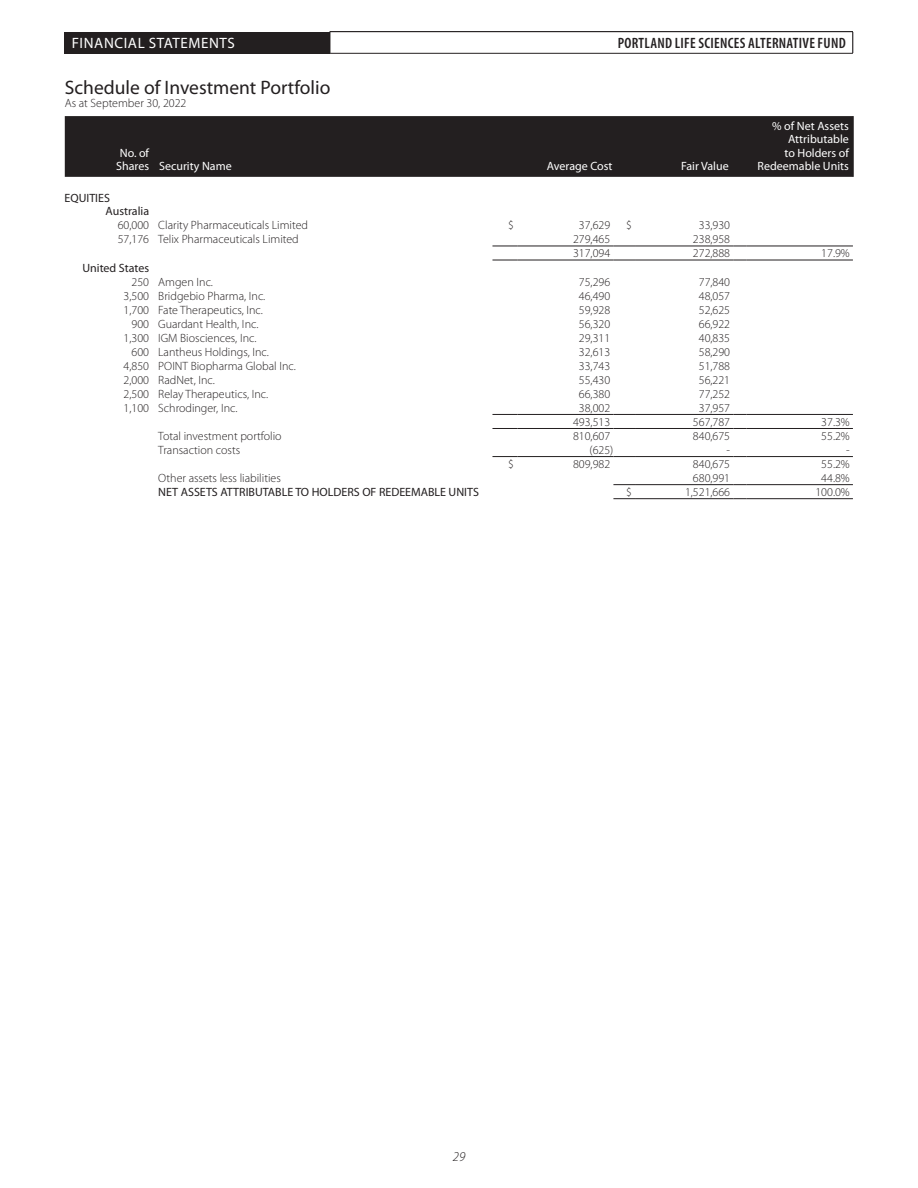
<style>
.page{position:relative;width:918px;height:1188px;background:#fff}
.page>*{position:absolute;margin:0;border:0;box-sizing:border-box;transform-origin:0 0}
.SECTION_HEADS{font:19.5px "Myriad Pro";color:#231f20}
.MRFP_FUND_NAME{font:600 condensed 15px "Myriad Pro";letter-spacing:.02em;color:#231f20}
.MRFP_Master_Page{font:15px "Myriad Pro";letter-spacing:.04em;color:#fff}
.t1{font:italic 300 13.5px "Myriad Pro";color:#231f20}
.TABLE_BODY_Right_A{font:300 12px "Myriad Pro";color:#231f20}
.TABLE_BODY_Left_Al{font:300 12px "Myriad Pro";color:#231f20}
.TABLE_SUBHEADS_Rev{font:12px/13.5px "Myriad Pro";color:#fff;text-align:center}
.TABLE_BODY_Left_Se{font:12px "Myriad Pro";color:#231f20}
.TABLE_BODY_Right_A-2{font:12px "Myriad Pro";color:#231f20}
.SECTION_HEADS-2{font:300 12px "Myriad Pro";color:#231f20}
.TABLE_BODY_Negativ{font:300 12px "Myriad Pro";color:#231f20}
</style>
<div class="page">
<div style="left:65px;top:32px;width:265px;height:21px;background:#231f20"></div>
<hr style="left:330px;top:31px;width:523px;height:1px;background:#231f20">
<svg style="left:330px;top:32px;width:1px;height:21px"></svg>
<svg style="left:852px;top:32px;width:1px;height:21px"></svg>
<hr style="left:330px;top:53px;width:523px;height:1px;background:#231f20">
<svg style="left:492px;top:456px;width:25px;height:1px"></svg>
<hr style="left:517px;top:456px;width:96px;height:1px;background:#231f20">
<svg style="left:613px;top:456px;width:22px;height:1px"></svg>
<hr style="left:635px;top:456px;width:98px;height:1px;background:#231f20">
<svg style="left:733px;top:456px;width:13px;height:1px"></svg>
<hr style="left:746px;top:456px;width:107px;height:1px;background:#231f20">
<svg style="left:613px;top:484px;width:22px;height:1px"></svg>
<hr style="left:635px;top:484px;width:98px;height:1px;background:#231f20">
<svg style="left:733px;top:484px;width:13px;height:1px"></svg>
<hr style="left:746px;top:484px;width:107px;height:1px;background:#231f20">
<svg style="left:613px;top:498px;width:22px;height:1px"></svg>
<hr style="left:635px;top:498px;width:98px;height:1px;background:#231f20">
<svg style="left:733px;top:498px;width:13px;height:1px"></svg>
<hr style="left:746px;top:498px;width:107px;height:1px;background:#231f20">
<svg style="left:492px;top:414px;width:25px;height:1px"></svg>
<hr style="left:517px;top:414px;width:96px;height:1px;background:#231f20">
<svg style="left:613px;top:414px;width:22px;height:1px"></svg>
<hr style="left:635px;top:414px;width:98px;height:1px;background:#231f20">
<svg style="left:733px;top:414px;width:13px;height:1px"></svg>
<hr style="left:746px;top:414px;width:107px;height:1px;background:#231f20">
<svg style="left:492px;top:428px;width:25px;height:1px"></svg>
<hr style="left:517px;top:428px;width:96px;height:1px;background:#231f20">
<svg style="left:613px;top:428px;width:22px;height:1px"></svg>
<hr style="left:635px;top:428px;width:98px;height:1px;background:#231f20">
<svg style="left:733px;top:428px;width:13px;height:1px"></svg>
<hr style="left:746px;top:428px;width:107px;height:1px;background:#231f20">
<svg style="left:492px;top:246px;width:25px;height:1px"></svg>
<hr style="left:517px;top:246px;width:96px;height:1px;background:#231f20">
<svg style="left:613px;top:246px;width:22px;height:1px"></svg>
<hr style="left:635px;top:246px;width:98px;height:1px;background:#231f20">
<svg style="left:733px;top:246px;width:13px;height:1px"></svg>
<hr style="left:746px;top:246px;width:107px;height:1px;background:#231f20">
<svg style="left:492px;top:260px;width:25px;height:1px"></svg>
<hr style="left:517px;top:260px;width:96px;height:1px;background:#231f20">
<svg style="left:613px;top:260px;width:22px;height:1px"></svg>
<hr style="left:635px;top:260px;width:98px;height:1px;background:#231f20">
<svg style="left:733px;top:260px;width:13px;height:1px"></svg>
<hr style="left:746px;top:260px;width:107px;height:1px;background:#231f20">
<div style="left:65px;top:116px;width:788px;height:61px;background:#231f20"></div>
<hr style="left:853px;top:116px;width:1px;height:61px;background:#231f20">
<p class="MRFP_Master_Page" style="left:72px;top:34px;width:165px">FINANCIAL STATEMENTS</p>
<p class="MRFP_FUND_NAME" style="left:618px;top:34px;width:193px">PORTLAND LIFE SCIENCES ALTERNATIV</p>
<p class="MRFP_FUND_NAME" style="left:698px;top:34px;width:150px">PORTLAND ADVANTAGE FUND</p>
<p class="SECTION_HEADS" style="left:65px;top:75px;width:267px">Schedule of Investment Portfolio</p>
<p class="SECTION_HEADS-2" style="left:65px;top:96px;width:123px">As at September 30, 2022</p>
<p class="TABLE_SUBHEADS_Rev" style="left:116px;top:146px;width:34px">No. of<br>Shares</p>
<p class="TABLE_SUBHEADS_Rev" style="left:159px;top:159px;width:74px">Security Name</p>
<p class="TABLE_SUBHEADS_Rev" style="left:547px;top:159px;width:67px">Average Cost</p>
<p class="TABLE_SUBHEADS_Rev" style="left:681px;top:159px;width:49px">Fair Value</p>
<p class="TABLE_SUBHEADS_Rev" style="left:772px;top:119px;width:78px">% of Net Assets</p>
<p class="TABLE_SUBHEADS_Rev" style="left:758px;top:132px;width:93px;text-align:right">Attributable<br>to Holders of<br>Redeemable Units</p>
<p class="TABLE_BODY_Left_Se" style="left:65px;top:190px;width:47px">EQUITIES</p>
<p class="TABLE_BODY_Right_A-2" style="left:106px;top:204px;width:45px">Australia</p>
<p class="TABLE_BODY_Right_A" style="left:118px;top:218px;width:33px">60,000</p>
<p class="TABLE_BODY_Left_Al" style="left:158px;top:218px;width:151px">Clarity Pharmaceuticals Limited</p>
<p class="TABLE_BODY_Right_A" style="left:508px;top:218px;width:7px">$</p>
<p class="TABLE_BODY_Right_A" style="left:579px;top:218px;width:33px">37,629</p>
<p class="TABLE_BODY_Right_A" style="left:626px;top:218px;width:7px">$</p>
<p class="TABLE_BODY_Right_A" style="left:699px;top:218px;width:33px">33,930</p>
<p class="TABLE_BODY_Right_A" style="left:118px;top:232px;width:33px">57,176</p>
<p class="TABLE_BODY_Left_Al" style="left:158px;top:232px;width:142px">Telix Pharmaceuticals Limited</p>
<p class="TABLE_BODY_Right_A" style="left:573px;top:232px;width:39px">279,465</p>
<p class="TABLE_BODY_Right_A" style="left:693px;top:232px;width:39px">238,958</p>
<p class="TABLE_BODY_Right_A" style="left:573px;top:246px;width:39px">317,094</p>
<p class="TABLE_BODY_Right_A" style="left:693px;top:246px;width:39px">272,888</p>
<p class="TABLE_BODY_Right_A" style="left:821px;top:246px;width:30px">17.9%</p>
<p class="TABLE_BODY_Right_A-2" style="left:82px;top:260px;width:68px">United States</p>
<p class="TABLE_BODY_Right_A" style="left:132px;top:274px;width:19px">250</p>
<p class="TABLE_BODY_Left_Al" style="left:158px;top:274px;width:56px">Amgen Inc.</p>
<p class="TABLE_BODY_Right_A" style="left:579px;top:274px;width:33px">75,296</p>
<p class="TABLE_BODY_Right_A" style="left:699px;top:274px;width:33px">77,840</p>
<p class="TABLE_BODY_Right_A" style="left:124px;top:288px;width:27px">3,500</p>
<p class="TABLE_BODY_Left_Al" style="left:158px;top:288px;width:109px">Bridgebio Pharma, Inc.</p>
<p class="TABLE_BODY_Right_A" style="left:579px;top:288px;width:33px">46,490</p>
<p class="TABLE_BODY_Right_A" style="left:699px;top:288px;width:33px">48,057</p>
<p class="TABLE_BODY_Right_A" style="left:124px;top:302px;width:27px">1,700</p>
<p class="TABLE_BODY_Left_Al" style="left:158px;top:302px;width:106px">Fate Therapeutics, Inc.</p>
<p class="TABLE_BODY_Right_A" style="left:579px;top:302px;width:33px">59,928</p>
<p class="TABLE_BODY_Right_A" style="left:699px;top:302px;width:33px">52,625</p>
<p class="TABLE_BODY_Right_A" style="left:132px;top:316px;width:19px">900</p>
<p class="TABLE_BODY_Left_Al" style="left:158px;top:316px;width:102px">Guardant Health, Inc.</p>
<p class="TABLE_BODY_Right_A" style="left:579px;top:316px;width:33px">56,320</p>
<p class="TABLE_BODY_Right_A" style="left:699px;top:316px;width:33px">66,922</p>
<p class="TABLE_BODY_Right_A" style="left:124px;top:331px;width:27px">1,300</p>
<p class="TABLE_BODY_Left_Al" style="left:158px;top:331px;width:100px">IGM Biosciences, Inc.</p>
<p class="TABLE_BODY_Right_A" style="left:579px;top:331px;width:33px">29,311</p>
<p class="TABLE_BODY_Right_A" style="left:699px;top:331px;width:33px">40,835</p>
<p class="TABLE_BODY_Right_A" style="left:132px;top:345px;width:19px">600</p>
<p class="TABLE_BODY_Left_Al" style="left:158px;top:345px;width:112px">Lantheus Holdings, Inc.</p>
<p class="TABLE_BODY_Right_A" style="left:579px;top:345px;width:33px">32,613</p>
<p class="TABLE_BODY_Right_A" style="left:699px;top:345px;width:33px">58,290</p>
<p class="TABLE_BODY_Right_A" style="left:124px;top:359px;width:27px">4,850</p>
<p class="TABLE_BODY_Left_Al" style="left:158px;top:359px;width:139px">POINT Biopharma Global Inc.</p>
<p class="TABLE_BODY_Right_A" style="left:579px;top:359px;width:33px">33,743</p>
<p class="TABLE_BODY_Right_A" style="left:699px;top:359px;width:33px">51,788</p>
<p class="TABLE_BODY_Right_A" style="left:124px;top:373px;width:27px">2,000</p>
<p class="TABLE_BODY_Left_Al" style="left:158px;top:373px;width:58px">RadNet, Inc.</p>
<p class="TABLE_BODY_Right_A" style="left:579px;top:373px;width:33px">55,430</p>
<p class="TABLE_BODY_Right_A" style="left:699px;top:373px;width:33px">56,221</p>
<p class="TABLE_BODY_Right_A" style="left:124px;top:387px;width:27px">2,500</p>
<p class="TABLE_BODY_Left_Al" style="left:158px;top:387px;width:111px">Relay Therapeutics, Inc.</p>
<p class="TABLE_BODY_Right_A" style="left:579px;top:387px;width:33px">66,380</p>
<p class="TABLE_BODY_Right_A" style="left:699px;top:387px;width:33px">77,252</p>
<p class="TABLE_BODY_Right_A" style="left:124px;top:401px;width:27px">1,100</p>
<p class="TABLE_BODY_Left_Al" style="left:158px;top:401px;width:81px">Schrodinger, Inc.</p>
<p class="TABLE_BODY_Right_A" style="left:579px;top:401px;width:33px">38,002</p>
<p class="TABLE_BODY_Right_A" style="left:699px;top:401px;width:33px">37,957</p>
<p class="TABLE_BODY_Right_A" style="left:573px;top:415px;width:39px">493,513</p>
<p class="TABLE_BODY_Right_A" style="left:693px;top:415px;width:39px">567,787</p>
<p class="TABLE_BODY_Right_A" style="left:821px;top:415px;width:30px">37.3%</p>
<p class="TABLE_BODY_Left_Al" style="left:158px;top:429px;width:125px">Total investment portfolio</p>
<p class="TABLE_BODY_Right_A" style="left:573px;top:429px;width:39px">810,607</p>
<p class="TABLE_BODY_Right_A" style="left:693px;top:429px;width:39px">840,675</p>
<p class="TABLE_BODY_Right_A" style="left:821px;top:429px;width:30px">55.2%</p>
<p class="TABLE_BODY_Left_Al" style="left:158px;top:443px;width:83px">Transaction costs</p>
<p class="TABLE_BODY_Negativ" style="left:590px;top:443px;width:25px">(625)</p>
<p class="TABLE_BODY_Right_A" style="left:727px;top:443px;width:5px">-</p>
<p class="TABLE_BODY_Right_A" style="left:846px;top:443px;width:5px">-</p>
<p class="TABLE_BODY_Right_A" style="left:508px;top:457px;width:7px">$</p>
<p class="TABLE_BODY_Right_A" style="left:573px;top:457px;width:39px">809,982</p>
<p class="TABLE_BODY_Right_A" style="left:693px;top:457px;width:39px">840,675</p>
<p class="TABLE_BODY_Right_A" style="left:821px;top:457px;width:30px">55.2%</p>
<p class="TABLE_BODY_Left_Al" style="left:158px;top:471px;width:124px">Other assets less liabilities</p>
<p class="TABLE_BODY_Right_A" style="left:693px;top:471px;width:39px">680,991</p>
<p class="TABLE_BODY_Right_A" style="left:821px;top:471px;width:30px">44.8%</p>
<p class="TABLE_BODY_Left_Se" style="left:158px;top:485px;width:322px">NET ASSETS ATTRIBUTABLE TO HOLDERS OF REDEEMABLE UNITS</p>
<p class="TABLE_BODY_Right_A" style="left:626px;top:485px;width:7px">$</p>
<p class="TABLE_BODY_Right_A" style="left:685px;top:485px;width:47px">1,521,666</p>
<p class="TABLE_BODY_Right_A" style="left:815px;top:485px;width:36px">100.0%</p>
<p class="t1" style="left:453px;top:1148px;width:14px">29</p>
</div>
